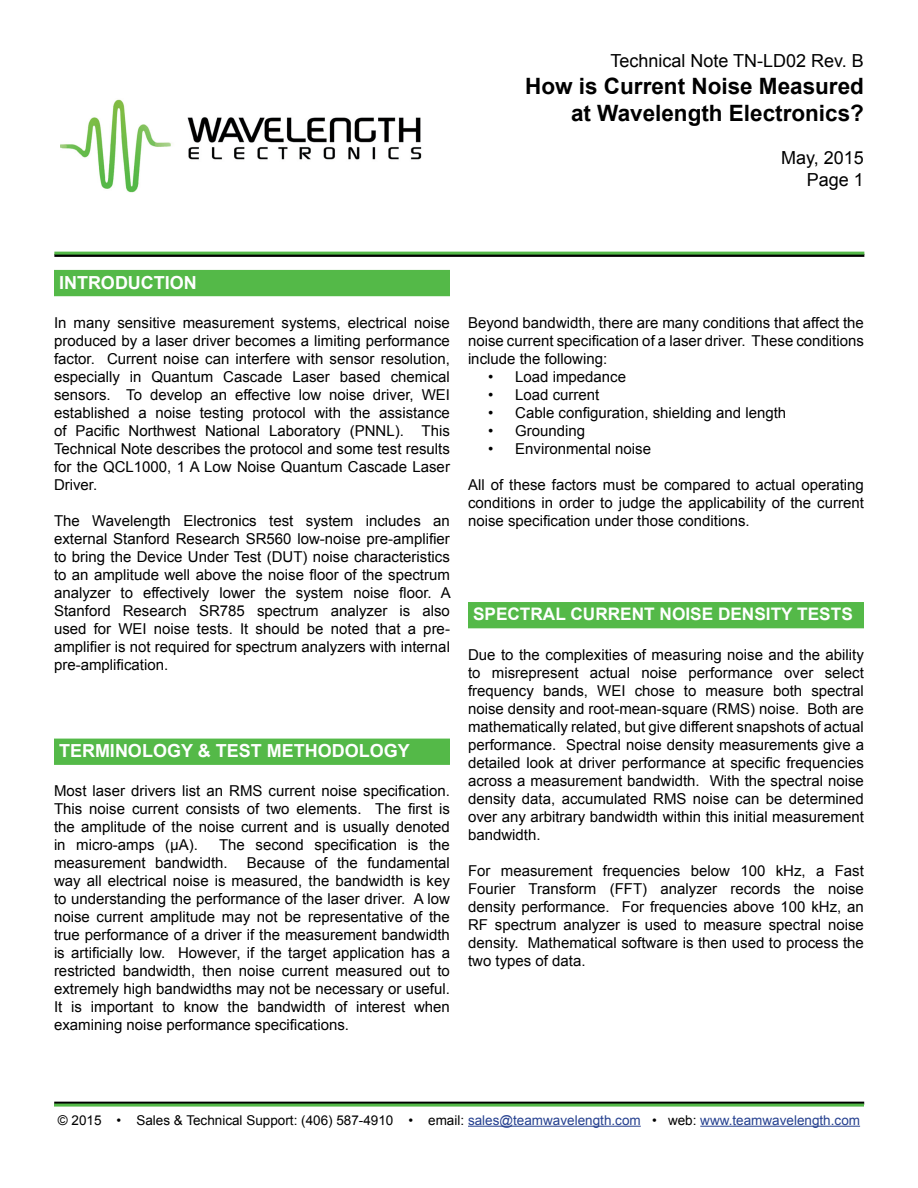
<style>
.page{position:relative;width:918px;height:1188px;background:#fff}
.page>*{position:absolute;margin:0;border:0;box-sizing:border-box;transform-origin:0 0}
.t1{font:700 22.5px/27px "Arial";color:#000;text-align:right}
.t2{font:700 18px "Arial";color:#fff}
.t3{font:18px/21.6px "Arial";color:#000;text-align:right}
.t4{font:700 17.25px "Arial";color:#fff}
.t5{font:15px/18px "Arial";color:#000;text-align:justify}
.t6{font:13.5px "Arial";color:#000}
.s1{color:#25408f}
</style>
<div class="page">
<hr style="left:468px;top:1126px;width:173px;height:1px;background:#25408f">
<hr style="left:700px;top:1126px;width:160px;height:1px;background:#25408f">
<hr style="left:54px;top:1102px;width:810px;height:3px;background:#000">
<hr style="left:54px;top:1104px;width:810px;height:3px;background:#54b948">
<img style="left:60px;top:99px;width:362px;height:94px">
<hr style="left:54px;top:254px;width:810px;height:3px;background:#000">
<hr style="left:54px;top:252px;width:810px;height:3px;background:#54b948">
<div style="left:54px;top:270px;width:396px;height:26px;background:#54b948"></div>
<div style="left:468px;top:602px;width:396px;height:26px;background:#54b948"></div>
<div style="left:54px;top:739px;width:396px;height:26px;background:#54b948;border:2px solid #54b948"></div>
<p class="t3" style="left:611px;top:50px;width:255px">Technical Note TN-LD02 Rev. B</p>
<h1 class="t1" style="left:525px;top:73px;width:340px">How is Current Noise Measured at Wavelength Electronics?</h1>
<p class="t3" style="left:781px;top:147px;width:84px">May, 2015<br>Page 1</p>
<p class="t2" style="left:59px;top:270px;width:139px">INTRODUCTION</p>
<p class="t5" style="left:54px;top:313px;width:398px">In many sensitive measurement systems, electrical noise produced by a laser driver becomes a limiting performance factor. Current noise can interfere with sensor resolution, especially in Quantum Cascade Laser based chemical sensors. To develop an effective low noise driver, WEI established a noise testing protocol with the assistance of Pacific Northwest National Laboratory (PNNL). This Technical Note describes the protocol and some test results for the QCL1000, 1 A Low Noise Quantum Cascade Laser Driver.</p>
<p class="t5" style="left:54px;top:511px;width:398px">The Wavelength Electronics test system includes an external Stanford Research SR560 low-noise pre-amplifier to bring the Device Under Test (DUT) noise characteristics to an amplitude well above the noise floor of the spectrum analyzer to effectively lower the system noise floor. A Stanford Research SR785 spectrum analyzer is also used for WEI noise tests. It should be noted that a pre&shy;amplifier is not required for spectrum analyzers with internal pre‑amplification.</p>
<p class="t2" style="left:59px;top:739px;width:352px">TERMINOLOGY &amp; TEST METHODOLOGY</p>
<p class="t5" style="left:54px;top:782px;width:397px">Most laser drivers list an RMS current noise specification.<br>This noise current consists of two elements. The first is the amplitude of the noise current and is usually denoted in micro-amps (µA).</p>
<p class="t5" style="left:54px;top:836px;width:397px;text-indent:165px">The second specification is the measurement bandwidth.</p>
<p class="t5" style="left:54px;top:854px;width:398px;text-indent:193px">Because of the fundamental way all electrical noise is measured, the bandwidth is key to understanding the performance of the laser driver. A low noise current amplitude may not be representative of the true performance of a driver if the measurement bandwidth is artificially low. However, if the target application has a restricted bandwidth, then noise current measured out to extremely high bandwidths may not be necessary or useful.<br>It is important to know the bandwidth of interest when examining noise performance specifications.</p>
<p class="t5" style="left:468px;top:313px;width:397px">Beyond bandwidth, there are many conditions that affect the noise current specification of a laser driver. These conditions include the following:</p>
<p class="t5" style="left:488px;top:367px;width:139px">• Load impedance</p>
<p class="t5" style="left:488px;top:385px;width:113px">• Load current</p>
<p class="t5" style="left:488px;top:403px;width:299px">• Cable configuration, shielding and length</p>
<p class="t5" style="left:488px;top:421px;width:99px">• Grounding</p>
<p class="t5" style="left:488px;top:439px;width:164px">• Environmental noise</p>
<p class="t5" style="left:468px;top:475px;width:397px">All of these factors must be compared to actual operating conditions in order to judge the applicability of the current noise specification under those conditions.</p>
<p class="t4" style="left:473px;top:603px;width:381px">SPECTRAL CURRENT NOISE DENSITY TESTS</p>
<p class="t5" style="left:468px;top:646px;width:398px">Due to the complexities of measuring noise and the ability to misrepresent actual noise performance over select frequency bands, WEI chose to measure both spectral noise density and root-mean-square (RMS) noise. Both are mathematically related, but give different snapshots of actual performance. Spectral noise density measurements give a detailed look at driver performance at specific frequencies across a measurement bandwidth. With the spectral noise density data, accumulated RMS noise can be determined over any arbitrary bandwidth within this initial measurement bandwidth.</p>
<p class="t5" style="left:468px;top:862px;width:397px">For measurement frequencies below 100 kHz, a Fast Fourier Transform (FFT) analyzer records the noise density performance. For frequencies above 100 kHz, an RF spectrum analyzer is used to measure spectral noise density. Mathematical software is then used to process the two types of data.</p>
<p class="t6" style="left:58px;top:1111px;width:804px">© 2015 • Sales &amp; Technical Support: (406) 587-4910 • email: <span class="s1">sales@teamwavelength.com</span> • web: <span class="s1">www.teamwavelength.com</span></p>
</div>
